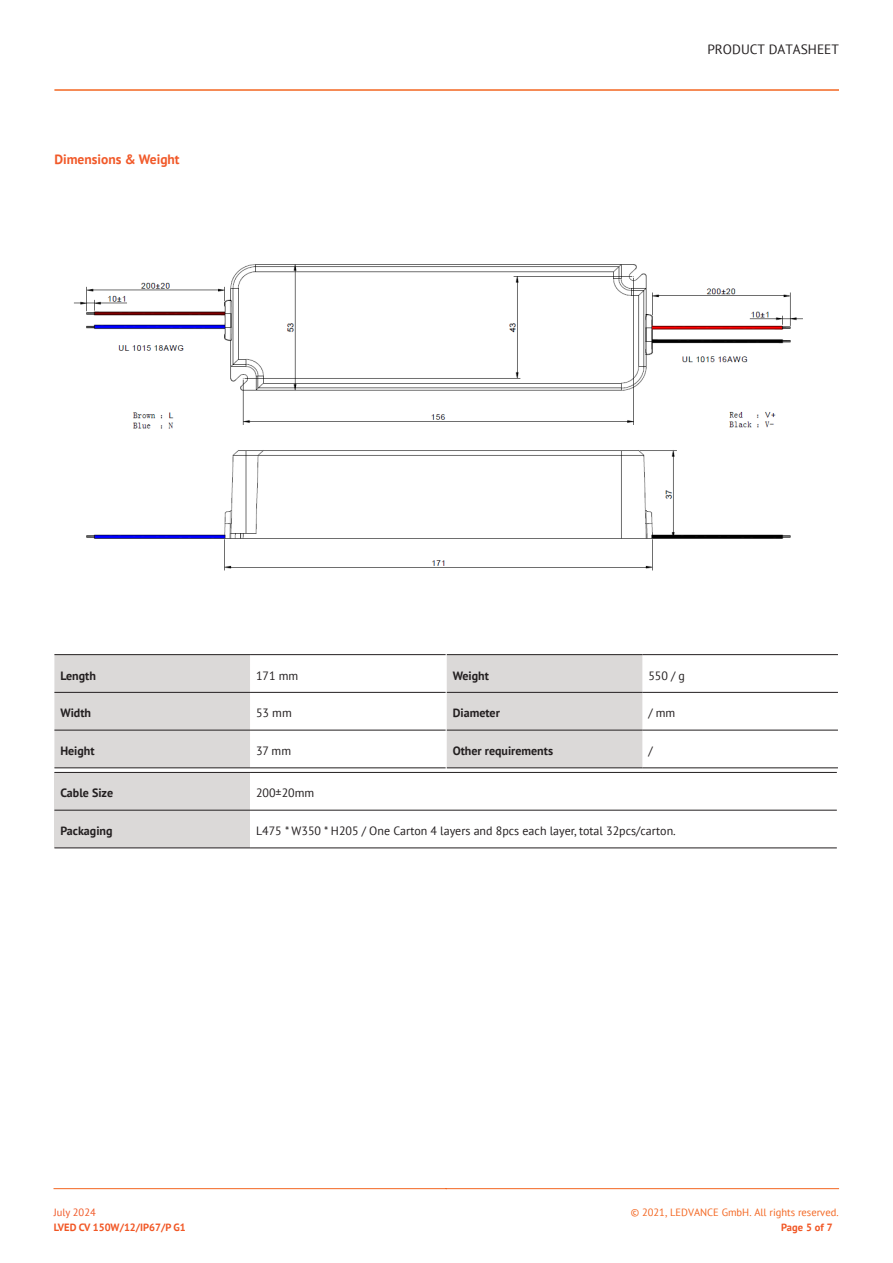
<style>
.page{position:relative;width:893px;height:1263px;background:#fff}
.page>*{position:absolute;margin:0;border:0;box-sizing:border-box;transform-origin:0 0}
.t1{font:700 13.5px "PT Sans";color:#f15929}
.t2{font:13.5px "PT Sans";color:#231f20}
.t3{font:12px "PT Sans";color:#231f20}
.t4{font:700 12px "PT Sans";color:#231f20}
.t5{font:10.5px "PT Sans";color:#f36621}
.t6{font:700 10.5px "PT Sans";color:#f15624}
.t7{font:10.5px "PT Sans";color:#f15624}
</style>
<div class="page">
<hr style="left:54px;top:1188px;width:392px;height:1px;background:#f36621">
<hr style="left:446px;top:1188px;width:392px;height:1px;background:#f36621">
<hr style="left:54px;top:89px;width:785px;height:2px;background:#f36621">
<div style="left:54px;top:655px;width:196px;height:113px;background:#dbd9d8"></div>
<hr style="left:54px;top:654px;width:196px;height:1px;background:#231f20">
<hr style="left:250px;top:654px;width:196px;height:1px;background:#231f20">
<hr style="left:54px;top:692px;width:196px;height:1px;background:#231f20">
<hr style="left:250px;top:692px;width:196px;height:1px;background:#231f20">
<hr style="left:54px;top:730px;width:196px;height:1px;background:#231f20">
<hr style="left:250px;top:730px;width:196px;height:1px;background:#231f20">
<hr style="left:54px;top:768px;width:196px;height:1px;background:#231f20">
<hr style="left:250px;top:768px;width:196px;height:1px;background:#231f20">
<div style="left:447px;top:655px;width:195px;height:113px;background:#dbd9d8"></div>
<hr style="left:447px;top:654px;width:195px;height:1px;background:#231f20">
<hr style="left:642px;top:654px;width:196px;height:1px;background:#231f20">
<hr style="left:447px;top:692px;width:195px;height:1px;background:#231f20">
<hr style="left:642px;top:692px;width:196px;height:1px;background:#231f20">
<hr style="left:447px;top:730px;width:195px;height:1px;background:#231f20">
<hr style="left:642px;top:730px;width:196px;height:1px;background:#231f20">
<hr style="left:447px;top:768px;width:195px;height:1px;background:#231f20">
<hr style="left:642px;top:768px;width:196px;height:1px;background:#231f20">
<div style="left:54px;top:772px;width:196px;height:38px;background:#dbd9d8"></div>
<div style="left:54px;top:810px;width:196px;height:38px;background:#dbd9d8"></div>
<hr style="left:54px;top:772px;width:196px;height:1px;background:#231f20">
<hr style="left:250px;top:772px;width:587px;height:1px;background:#231f20">
<hr style="left:54px;top:810px;width:196px;height:1px;background:#231f20">
<hr style="left:250px;top:810px;width:587px;height:1px;background:#231f20">
<hr style="left:54px;top:848px;width:196px;height:1px;background:#231f20">
<hr style="left:250px;top:848px;width:587px;height:1px;background:#231f20">
<img style="left:74px;top:264px;width:729px;height:307px">
<p class="t1" style="left:54px;top:150px;width:127px">Dimensions &amp; Weight</p>
<p class="t2" style="left:707px;top:40px;width:133px">PRODUCT DATASHEET</p>
<p class="t4" style="left:60px;top:667px;width:37px">Length</p>
<p class="t3" style="left:256px;top:668px;width:44px">171 mm</p>
<p class="t4" style="left:60px;top:705px;width:32px">Width</p>
<p class="t3" style="left:256px;top:705px;width:37px">53 mm</p>
<p class="t4" style="left:60px;top:743px;width:36px">Height</p>
<p class="t3" style="left:256px;top:743px;width:37px">37 mm</p>
<p class="t4" style="left:453px;top:667px;width:38px">Weight</p>
<p class="t3" style="left:648px;top:668px;width:38px">550 / g</p>
<p class="t4" style="left:453px;top:705px;width:49px">Diameter</p>
<p class="t3" style="left:648px;top:705px;width:28px">/ mm</p>
<p class="t4" style="left:453px;top:743px;width:102px">Other requirements</p>
<p class="t3" style="left:648px;top:743px;width:6px">/</p>
<p class="t4" style="left:60px;top:785px;width:54px">Cable Size</p>
<p class="t3" style="left:256px;top:785px;width:60px">200±20mm</p>
<p class="t4" style="left:60px;top:823px;width:54px">Packaging</p>
<p class="t3" style="left:256px;top:823px;width:421px">L475 * W350 * H205 / One Carton 4 layers and 8pcs each layer, total 32pcs/carton.</p>
<p class="t7" style="left:54px;top:1206px;width:43px">July 2024</p>
<p class="t5" style="left:631px;top:1206px;width:209px">© 2021, LEDVANCE GmbH. All rights reserved.</p>
<p class="t6" style="left:54px;top:1220px;width:133px">LVED CV 150W/12/IP67/P G1</p>
<p class="t6" style="left:781px;top:1220px;width:53px">Page 5 of 7</p>
</div>
